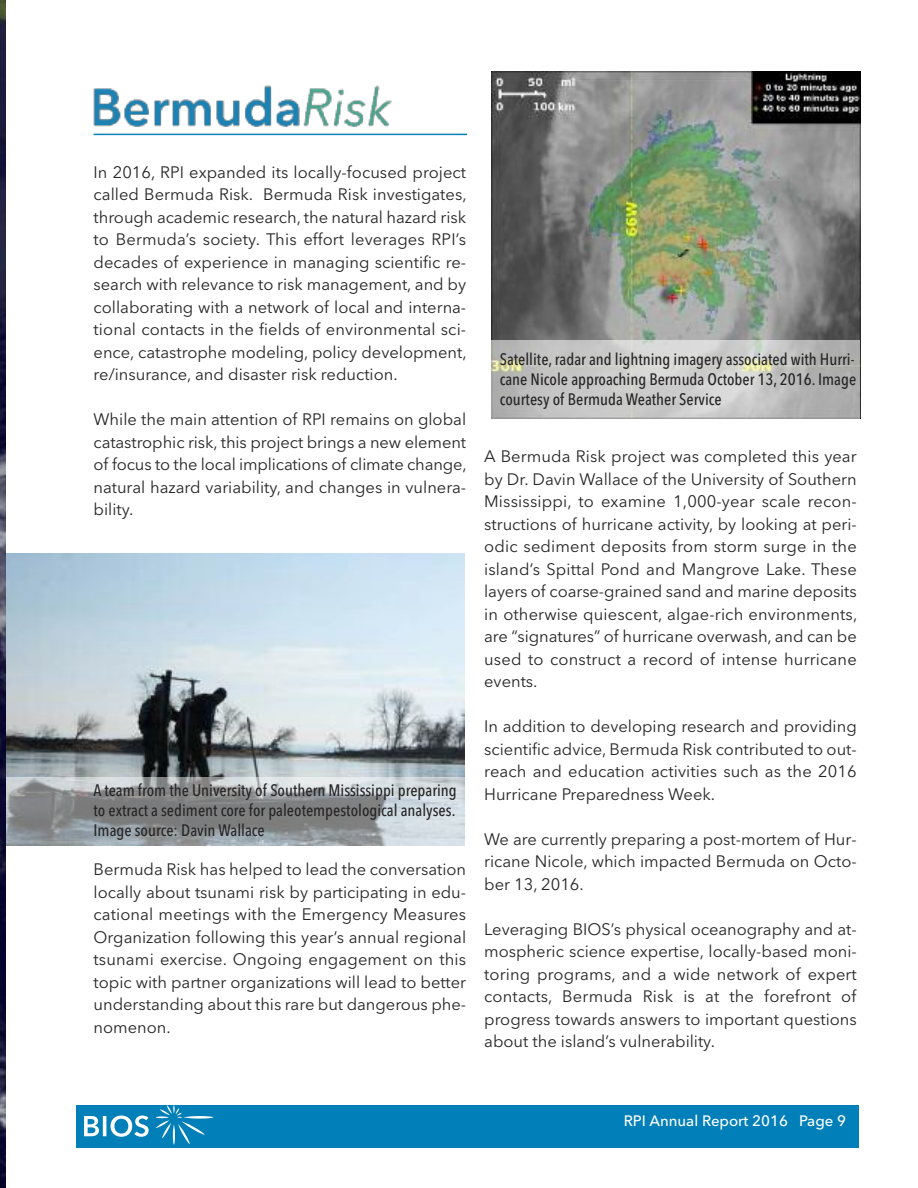
<style>
.page{position:relative;width:918px;height:1188px;background:#fff}
.page>*{position:absolute;margin:0;border:0;box-sizing:border-box;transform-origin:0 0}
.t1{font:16.5px/22.5px "Avenir Next LT Pro";color:#272526;text-align:justify}
.t2{font:500 condensed 16.5px/19.8px "Avenir Next LT Pro";color:#272526;text-align:justify}
.t3{font:500 15px "Avenir Next LT Pro";color:#fff}
</style>
<div class="page">
<img style="left:5px;top:554px;width:459px;height:224px">
<img style="left:492px;top:71px;width:369px;height:348px">
<div style="left:486px;top:341px;width:374px;height:87px;background:#fff;opacity:.55"></div>
<div style="left:0;top:778px;width:467px;height:69px;background:#fff;opacity:.48"></div>
<div style="left:76px;top:1105px;width:782px;height:43px;background:#007fb8"></div>
<svg style="left:84px;top:1116px;width:65px;height:21px"></svg>
<svg style="left:156px;top:1105px;width:49px;height:39px"></svg>
<hr style="left:183px;top:1116px;width:30px;height:3px;background:#fefefe;border-radius:50%">
<img style="left:94px;top:85px;width:298px;height:51px">
<hr style="left:94px;top:134px;width:373px;height:1px;background:#007fb8">
<img style="left:0;top:0;width:5px;height:1188px">
<p class="t1" style="left:94px;top:163px;width:375px">In 2016, RPI expanded its locally-focused project called Bermuda Risk. Bermuda Risk investigates, through academic research, the natural hazard risk to Bermuda’s society. This effort leverages RPI’s decades of experience in managing scientific re&shy;search with relevance to risk management, and by collaborating with a network of local and interna&shy;tional contacts in the fields of environmental sci&shy;ence, catastrophe modeling, policy development, re/insurance, and disaster risk reduction.</p>
<p class="t1" style="left:94px;top:410px;width:375px">While the main attention of RPI remains on global catastrophic risk, this project brings a new element of focus to the local implications of climate change, natural hazard variability, and changes in vulnera&shy;bility.</p>
<p class="t2" style="left:94px;top:783px;width:365px">A team from the University of Southern Mississippi preparing to extract a sediment core for paleotempestological analyses.<br>Image source: Davin Wallace</p>
<p class="t1" style="left:94px;top:860px;width:374px">Bermuda Risk has helped to lead the conversation locally about tsunami risk by participating in edu&shy;cational meetings with the Emergency Measures Organization following this year’s annual regional tsunami exercise. Ongoing engagement on this topic with partner organizations will lead to better understanding about this rare but dangerous phe&shy;nomenon.</p>
<p class="t2" style="left:500px;top:351px;width:358px">Satellite, radar and lightning imagery associated with Hurri&shy;cane Nicole approaching Bermuda October 13, 2016. Image courtesy of Bermuda Weather Service</p>
<p class="t1" style="left:484px;top:447px;width:375px">A Bermuda Risk project was completed this year by Dr. Davin Wallace of the University of Southern Mississippi, to examine 1,000-year scale recon&shy;structions of hurricane activity, by looking at peri&shy;odic sediment deposits from storm surge in the island’s Spittal Pond and Mangrove Lake. These layers of coarse-grained sand and marine deposits in otherwise quiescent, algae-rich environments, are “signatures” of hurricane overwash, and can be used to construct a record of intense hurricane events.</p>
<p class="t1" style="left:484px;top:717px;width:374px">In addition to developing research and providing scientific advice, Bermuda Risk contributed to out&shy;reach and education activities such as the 2016<br>Hurricane Preparedness Week.</p>
<p class="t1" style="left:484px;top:830px;width:374px">We are currently preparing a post-mortem of Hur&shy;ricane Nicole, which impacted Bermuda on Octo&shy;ber 13, 2016.</p>
<p class="t1" style="left:484px;top:920px;width:374px">Leveraging BIOS’s physical oceanography and at&shy;mospheric science expertise, locally-based moni&shy;toring programs, and a wide network of expert contacts, Bermuda Risk is at the forefront of progress towards answers to important questions about the island’s vulnerability.</p>
<p class="t3" style="left:624px;top:1115px;width:224px">RPI Annual Report 2016 Page 9</p>
</div>
